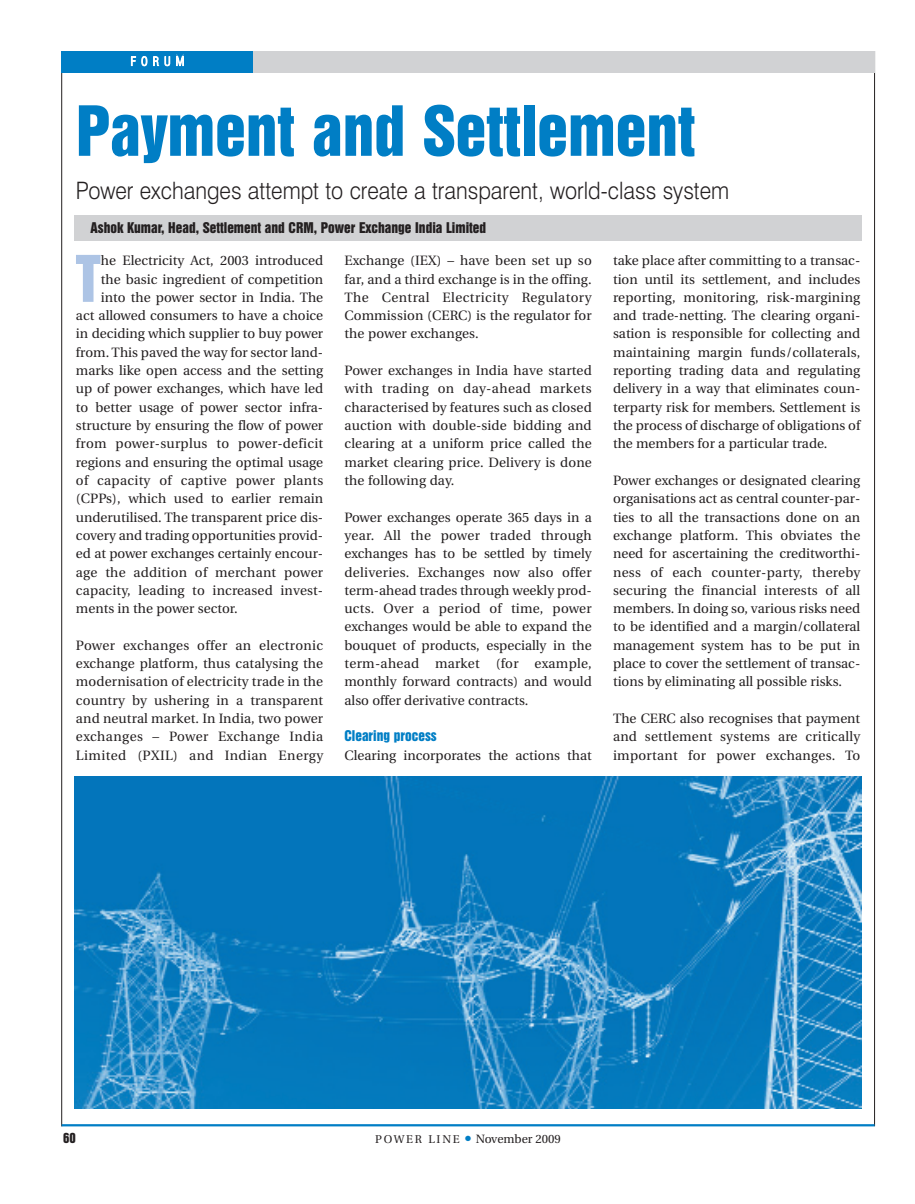
<style>
.page{position:relative;width:915px;height:1204px;background:#fff}
.page>*{position:absolute;margin:0;border:0;box-sizing:border-box;transform-origin:0 0}
.t1{font:63px "Swiss 921 BT Regular A";color:#007ec5}
.t2{font:58.65px "Swiss 921 BT Regular A";color:#adc4e5}
.t3{font:300 24px "Swiss 721 BT";color:#231f20;scale:.9 1}
.t4{font:13.5px/18.3px "Utopia";color:#231f20;text-align:justify}
.t5{font:13.5px "Utopia";letter-spacing:.02em;color:#231f20}
.t6{font:13.5px "Swiss 921 BT Regular A";color:#231f20}
.t7{font:13.5px "Swiss 921 BT Regular A";color:#007ec5}
.t8{font:12.75px "Swiss 921 BT Regular A";color:#231f20}
.t9{font:12px "Utopia";color:#231f20}
.t10{font:300 condensed 12px "Swiss 721 BT";letter-spacing:.425em;color:#fff}
.s1{font-size:11.25px}
.s2{color:#007ec5}
</style>
<div class="page">
<hr style="left:874px;top:51px;width:1px;height:1075px;background:#231f20">
<hr style="left:61px;top:51px;width:1px;height:1075px;background:#231f20">
<hr style="left:62px;top:1124px;width:812px;height:2px;background:#007ec5">
<div style="left:62px;top:51px;width:812px;height:21px;background:#d1d2d4"></div>
<div style="left:62px;top:51px;width:191px;height:21px;background:#007ec5"></div>
<img style="left:74px;top:776px;width:787px;height:332px">
<div style="left:74px;top:216px;width:787px;height:25px;background:#d1d2d4"></div>
<p class="t10" style="left:131px;top:57px;width:55px">FORUM</p>
<h1 class="t1" style="left:76px;top:105px;width:620px">Payment and Settlement</h1>
<h3 class="t3" style="left:76px;top:181px;width:727px">Power exchanges attempt to create a transparent, world-class system</h3>
<p class="t6" style="left:91px;top:222px;width:397px">Ashok Kumar, Head, Settlement and CRM, Power Exchange India Limited</p>
<h2 class="t2" style="left:76px;top:254px;width:26px">T</h2>
<p class="t4" style="left:101px;top:253px;width:224px">he Electricity Act, 2003 introduced</p>
<p class="t4" style="left:101px;top:271px;width:224px">the basic ingredient of competition</p>
<p class="t4" style="left:101px;top:289px;width:224px">into the power sector in India. The</p>
<p class="t4" style="left:76px;top:307px;width:249px">act allowed consumers to have a choice</p>
<p class="t4" style="left:76px;top:326px;width:249px">in deciding which supplier to buy power</p>
<p class="t4" style="left:76px;top:344px;width:249px">from. This paved the way for sector land-</p>
<p class="t4" style="left:76px;top:362px;width:249px">marks like open access and the setting</p>
<p class="t4" style="left:76px;top:381px;width:249px">up of power exchanges, which have led</p>
<p class="t4" style="left:76px;top:399px;width:249px">to better usage of power sector infra-</p>
<p class="t4" style="left:76px;top:417px;width:249px">structure by ensuring the flow of power</p>
<p class="t5" style="left:76px;top:438px;width:249px">from power-surplus to power-deficit</p>
<p class="t4" style="left:76px;top:454px;width:249px">regions and ensuring the optimal usage</p>
<p class="t5" style="left:76px;top:475px;width:249px">of capacity of captive power plants</p>
<p class="t4" style="left:76px;top:490px;width:249px">(CPPs), which used to earlier remain</p>
<p class="t4" style="left:76px;top:509px;width:249px">underutilised. The transparent price dis-</p>
<p class="t4" style="left:76px;top:527px;width:249px">covery and trading opportunities provid-</p>
<p class="t4" style="left:76px;top:545px;width:249px">ed at power exchanges certainly encour-</p>
<p class="t5" style="left:76px;top:566px;width:249px">age the addition of merchant power</p>
<p class="t4" style="left:76px;top:582px;width:249px">capacity, leading to increased invest-</p>
<p class="t4" style="left:76px;top:600px;width:163px">ments in the power sector.</p>
<p class="t4" style="left:76px;top:637px;width:249px">Power exchanges offer an electronic exchange platform, thus catalysing the modernisation of electricity trade in the country by ushering in a transparent and neutral market. In India, two power exchanges – Power Exchange India Limited (PXIL) and Indian Energy</p>
<p class="t4" style="left:344px;top:253px;width:249px">Exchange (IEX) – have been set up so far, and a third exchange is in the offing.<br>The Central Electricity Regulatory Commission (CERC) is the regulator for the power exchanges.</p>
<p class="t4" style="left:344px;top:362px;width:249px">Power exchanges in India have started with trading on day-ahead markets characterised by features such as closed auction with double-side bidding and clearing at a uniform price called the market clearing price. Delivery is done the following day.</p>
<p class="t4" style="left:344px;top:509px;width:249px">Power exchanges operate 365 days in a year. All the power traded through exchanges has to be settled by timely deliveries. Exchanges now also offer term-ahead trades through weekly prod&shy;ucts. Over a period of time, power exchanges would be able to expand the bouquet of products, especially in the term-ahead market (for example, monthly forward contracts) and would also offer derivative contracts.</p>
<p class="t7" style="left:344px;top:730px;width:94px">Clearing process</p>
<p class="t4" style="left:344px;top:747px;width:249px">Clearing incorporates the actions that</p>
<p class="t4" style="left:612px;top:253px;width:249px">take place after committing to a transac&shy;tion until its settlement, and includes reporting, monitoring, risk-margining and trade-netting. The clearing organi&shy;sation is responsible for collecting and maintaining margin funds/collaterals, reporting trading data and regulating delivery in a way that eliminates coun&shy;terparty risk for members. Settlement is the process of discharge of obligations of the members for a particular trade.</p>
<p class="t4" style="left:612px;top:472px;width:249px">Power exchanges or designated clearing organisations act as central counter-par&shy;ties to all the transactions done on an exchange platform. This obviates the need for ascertaining the creditworthi&shy;ness of each counter-party, thereby securing the financial interests of all members. In doing so, various risks need to be identified and a margin/collateral management system has to be put in place to cover the settlement of transac&shy;tions by eliminating all possible risks.</p>
<p class="t4" style="left:612px;top:710px;width:249px">The CERC also recognises that payment and settlement systems are critically important for power exchanges. To</p>
<p class="t8" style="left:63px;top:1132px;width:14px">60</p>
<p class="t9" style="left:375px;top:1133px;width:187px"><span class="s1">P OW E R L I N E</span> <span class="s2">●</span> November 2009</p>
</div>
